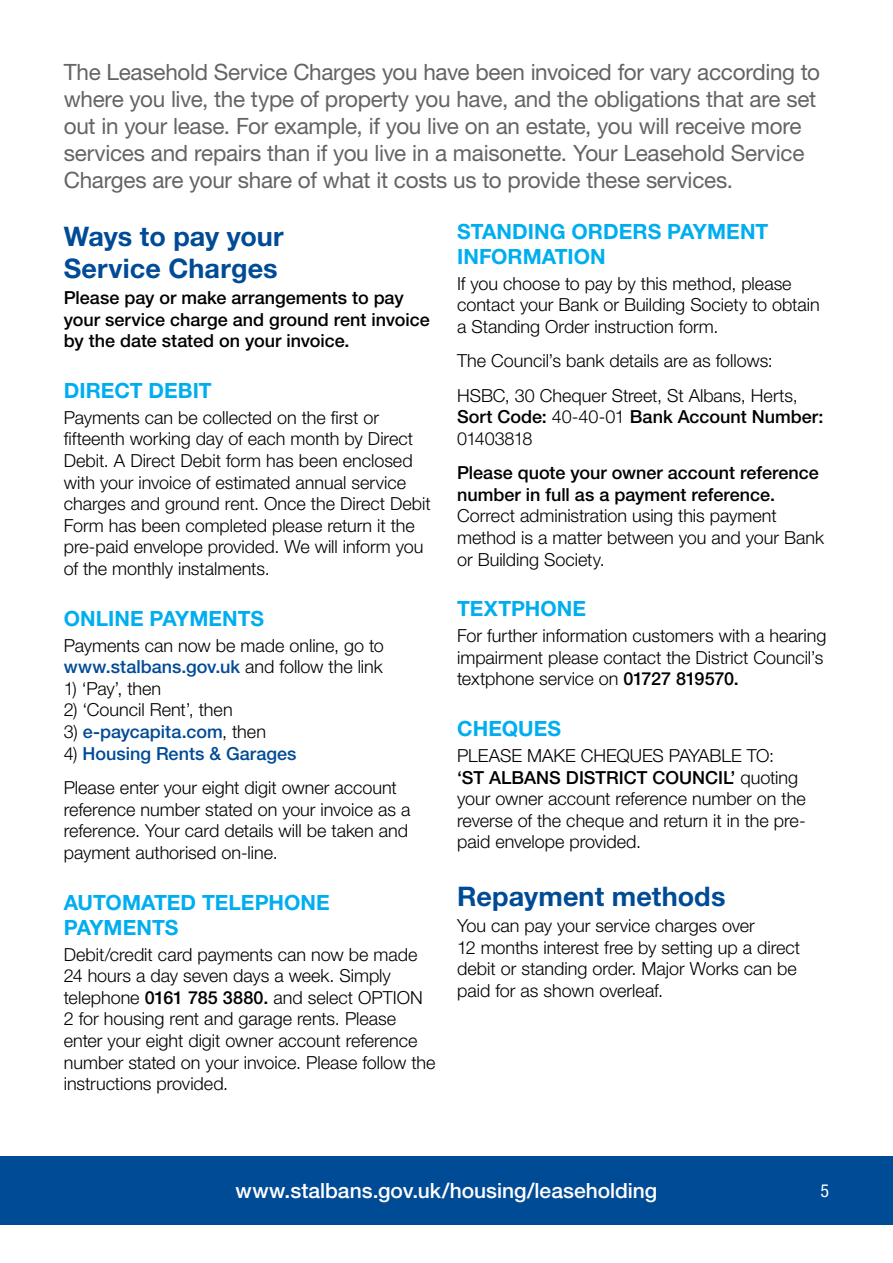
<style>
.page{position:relative;width:893px;height:1263px;background:#fff}
.page>*{position:absolute;margin:0;border:0;box-sizing:border-box;transform-origin:0 0}
.t1{font:700 27px/32.4px "Helvetica Neue LT Std";letter-spacing:.005em;color:#004b96}
.t2{font:22.5px/27px "Helvetica Neue LT Std";letter-spacing:-.015em;color:#636466}
.t3{font:700 21px/25.2px "Helvetica Neue LT Std";color:#00aeef}
.t4{font:500 21px "Helvetica Neue LT Std";color:#fff}
.t5{font:300 18px/21.6px "Helvetica Neue LT Std";color:#000}
.t6{font:500 18px/21.6px "Helvetica Neue LT Std";color:#000}
.t7{font:500 18px "Helvetica Neue LT Std";color:#004b96}
.t8{font:condensed 18px "Helvetica Neue LT Std";color:#fff}
.s1{font-weight:500;color:#004b96}
.s2{font-weight:300;color:#000}
.s3{font-weight:500}
.s4{font-weight:300}
</style>
<div class="page">
<div style="left:0;top:1157px;width:893px;height:68px;background:#004b96"></div>
<p class="t2" style="left:64px;top:58px;width:758px">The Leasehold Service Charges you have been invoiced for vary according to where you live, the type of property you have, and the obligations that are set out in your lease. For example, if you live on an estate, you will receive more services and repairs than if you live in a maisonette. Your Leasehold Service Charges are your share of what it costs us to provide these services.</p>
<h1 class="t1" style="left:64px;top:219px;width:221px">Ways to pay your<br>Service Charges</h1>
<p class="t6" style="left:64px;top:287px;width:367px">Please pay or make arrangements to pay your service charge and ground rent invoice by the date stated on your invoice.</p>
<p class="t3" style="left:64px;top:377px;width:149px">DIRECT DEBIT</p>
<p class="t5" style="left:64px;top:406px;width:369px">Payments can be collected on the first or fifteenth working day of each month by Direct Debit. A Direct Debit form has been enclosed with your invoice of estimated annual service charges and ground rent. Once the Direct Debit Form has been completed please return it the pre-paid envelope provided. We will inform you of the monthly instalments.</p>
<p class="t3" style="left:64px;top:605px;width:202px">ONLINE PAYMENTS</p>
<p class="t5" style="left:64px;top:634px;width:322px">Payments can now be made online, go to <span class="s1">www.stalbans.gov.uk</span> and follow the link</p>
<p class="t5" style="left:64px;top:677px;width:99px">1) ‘Pay’, then</p>
<p class="t5" style="left:64px;top:699px;width:170px">2) ‘Council Rent’, then</p>
<p class="t7" style="left:64px;top:721px;width:204px"><span class="s2">3)</span> e-paycapita.com<span class="s2">, then</span></p>
<p class="t5" style="left:64px;top:736px;width:335px;line-height:34.3px">4) <span class="s1">Housing Rents &amp; Garages<br></span>Please enter your eight digit owner account</p>
<p class="t5" style="left:64px;top:798px;width:348px">reference number stated on your invoice as a reference. Your card details will be taken and payment authorised on-line.</p>
<p class="t3" style="left:64px;top:889px;width:267px">AUTOMATED TELEPHONE<br>PAYMENTS</p>
<p class="t5" style="left:64px;top:943px;width:373px">Debit/credit card payments can now be made 24 hours a day seven days a week. Simply telephone <span class="s3">0161 785 3880.</span> and select OPTION 2 for housing rent and garage rents. Please enter your eight digit owner account reference number stated on your invoice. Please follow the instructions provided.</p>
<p class="t3" style="left:457px;top:218px;width:313px">STANDING ORDERS PAYMENT<br>INFORMATION</p>
<p class="t5" style="left:457px;top:272px;width:364px">If you choose to pay by this method, please contact your Bank or Building Society to obtain a Standing Order instruction form.</p>
<p class="t5" style="left:457px;top:343px;width:342px;line-height:34.3px">The Council’s bank details are as follows:<br>HSBC, 30 Chequer Street, St Albans, Herts,</p>
<p class="t6" style="left:457px;top:406px;width:368px">Sort Code: <span class="s4">40-40-01</span> Bank Account Number:<br><span class="s4">01403818</span></p>
<p class="t6" style="left:457px;top:462px;width:363px">Please quote your owner account reference number in full as a payment reference.</p>
<p class="t5" style="left:457px;top:505px;width:369px">Correct administration using this payment method is a matter between you and your Bank or Building Society.</p>
<p class="t3" style="left:457px;top:596px;width:131px">TEXTPHONE</p>
<p class="t5" style="left:457px;top:624px;width:371px">For further information customers with a hearing impairment please contact the District Council’s textphone service on <span class="s3">01727 819570.</span></p>
<p class="t3" style="left:457px;top:715px;width:106px">CHEQUES</p>
<p class="t5" style="left:457px;top:744px;width:350px">PLEASE MAKE CHEQUES PAYABLE TO:<br><span class="s3">‘ST ALBANS DISTRICT COUNCIL’</span> quoting your owner account reference number on the reverse of the cheque and return it in the pre&shy;paid envelope provided.</p>
<h1 class="t1" style="left:457px;top:880px;width:270px">Repayment methods</h1>
<p class="t5" style="left:457px;top:914px;width:345px">You can pay your service charges over<br>12 months interest free by setting up a direct debit or standing order. Major Works can be paid for as shown overleaf.</p>
<p class="t4" style="left:236px;top:1178px;width:423px">www.stalbans.gov.uk/housing/leaseholding</p>
<p class="t8" style="left:820px;top:1180px;width:10px">5</p>
</div>
